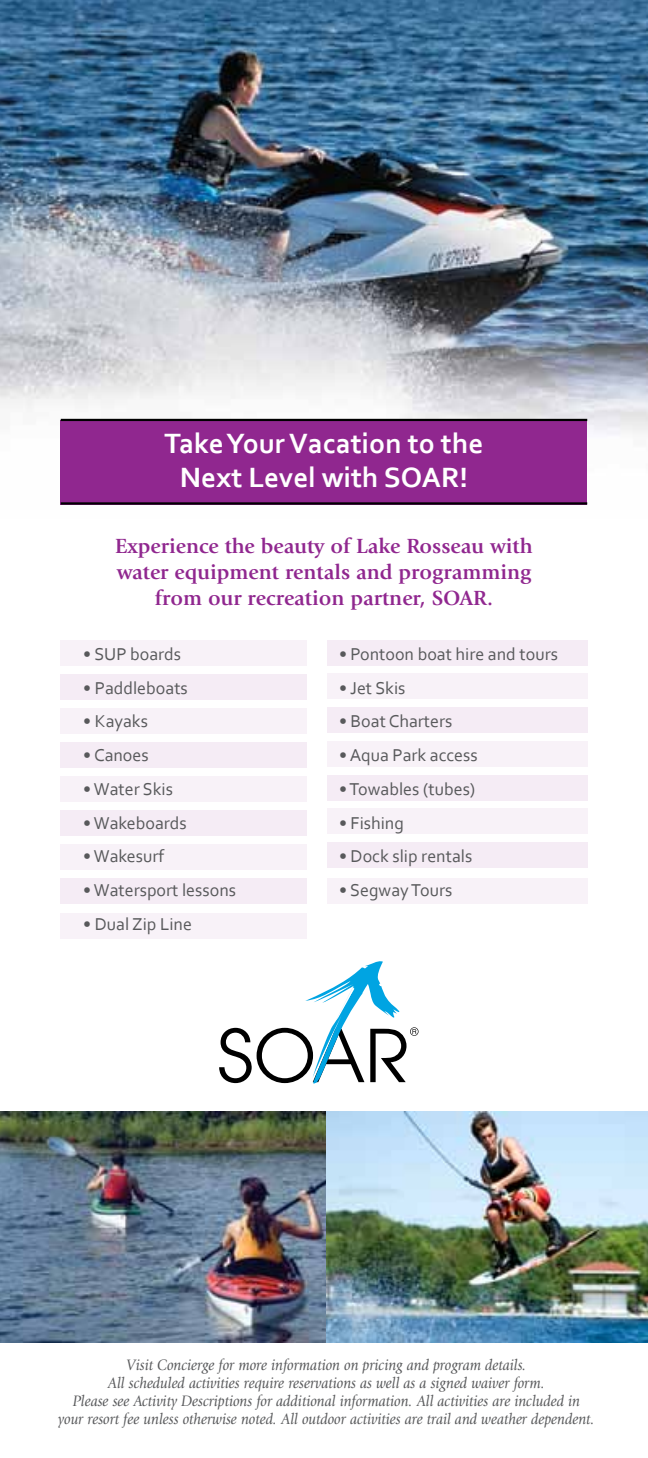
<style>
.page{position:relative;width:648px;height:1458px;background:#fff}
.page>*{position:absolute;margin:0;border:0;box-sizing:border-box;transform-origin:0 0}
.t1{font:700 29.25px/33.8px "Corbel";color:#fff;text-align:center}
.t2{font:700 21.38px/25.7px "Giovanni";color:#90278f;text-align:center}
.t3{font:18px "Corbel";color:#58595b}
.t4{font:italic 15.75px/18px "Giovanni";color:#58595b;text-align:center;scale:.93 1}
</style>
<div class="page">
<img style="left:0;top:0;width:648px;height:505px">
<div style="left:61px;top:420px;width:526px;height:85px;background:#90278f"></div>
<hr style="left:61px;top:419px;width:526px;height:2px;background:#000">
<hr style="left:61px;top:502px;width:526px;height:3px;background:#000">
<div style="left:61px;top:640px;width:246px;height:26px;background:#f8f2f8"></div>
<div style="left:61px;top:674px;width:246px;height:26px;background:#f5ecf5"></div>
<div style="left:61px;top:708px;width:246px;height:26px;background:#f8f2f8"></div>
<div style="left:61px;top:742px;width:246px;height:26px;background:#f5ecf5"></div>
<div style="left:61px;top:776px;width:246px;height:26px;background:#f8f2f8"></div>
<div style="left:61px;top:810px;width:246px;height:26px;background:#f5ecf5"></div>
<div style="left:61px;top:844px;width:246px;height:26px;background:#f8f2f8"></div>
<div style="left:61px;top:914px;width:246px;height:25px;background:#f8f2f8"></div>
<div style="left:61px;top:878px;width:246px;height:26px;background:#f5ecf5"></div>
<div style="left:327px;top:640px;width:260px;height:25px;background:#f5ecf5"></div>
<div style="left:327px;top:673px;width:260px;height:26px;background:#f8f2f8"></div>
<div style="left:327px;top:707px;width:260px;height:26px;background:#f5ecf5"></div>
<div style="left:327px;top:741px;width:260px;height:26px;background:#f8f2f8"></div>
<div style="left:327px;top:775px;width:260px;height:26px;background:#f5ecf5"></div>
<div style="left:327px;top:809px;width:260px;height:25px;background:#f8f2f8"></div>
<div style="left:327px;top:878px;width:260px;height:26px;background:#f8f2f8"></div>
<div style="left:327px;top:842px;width:260px;height:26px;background:#f5ecf5"></div>
<svg style="left:219px;top:961px;width:200px;height:123px"></svg>
<img style="left:0;top:1112px;width:648px;height:230px">
<h1 class="t1" style="left:165px;top:426px;width:320px">TakeYourVacation to the<br>Next Level with SOAR!</h1>
<h2 class="t2" style="left:115px;top:534px;width:419px">Experience the beauty of Lake Rosseau with water equipment rentals and programming from our recreation partner, SOAR.</h2>
<p class="t3" style="left:83px;top:643px;width:100px">• SUP boards</p>
<p class="t3" style="left:83px;top:677px;width:106px">• Paddleboats</p>
<p class="t3" style="left:83px;top:710px;width:66px">• Kayaks</p>
<p class="t3" style="left:83px;top:744px;width:67px">• Canoes</p>
<p class="t3" style="left:83px;top:778px;width:91px">• Water Skis</p>
<p class="t3" style="left:83px;top:812px;width:105px">• Wakeboards</p>
<p class="t3" style="left:83px;top:845px;width:83px">• Wakesurf</p>
<p class="t3" style="left:83px;top:879px;width:154px">• Watersport lessons</p>
<p class="t3" style="left:83px;top:913px;width:110px">• Dual Zip Line</p>
<p class="t3" style="left:339px;top:643px;width:220px">• Pontoon boat hire and tours</p>
<p class="t3" style="left:339px;top:676px;width:68px">• Jet Skis</p>
<p class="t3" style="left:339px;top:710px;width:115px">• Boat Charters</p>
<p class="t3" style="left:339px;top:744px;width:140px">• Aqua Park access</p>
<p class="t3" style="left:339px;top:778px;width:138px">• Towables (tubes)</p>
<p class="t3" style="left:339px;top:811px;width:66px">• Fishing</p>
<p class="t3" style="left:339px;top:845px;width:135px">• Dock slip rentals</p>
<p class="t3" style="left:339px;top:879px;width:115px">• Segway Tours</p>
<p class="t4" style="left:58px;top:1356px;width:578px">Visit Concierge for more information on pricing and program details.<br>All scheduled activities require reservations as well as a signed waiver form.<br>Please see Activity Descriptions for additional information. All activities are included in<br>your resort fee unless otherwise noted. All outdoor activities are trail and weather dependent.</p>
</div>
